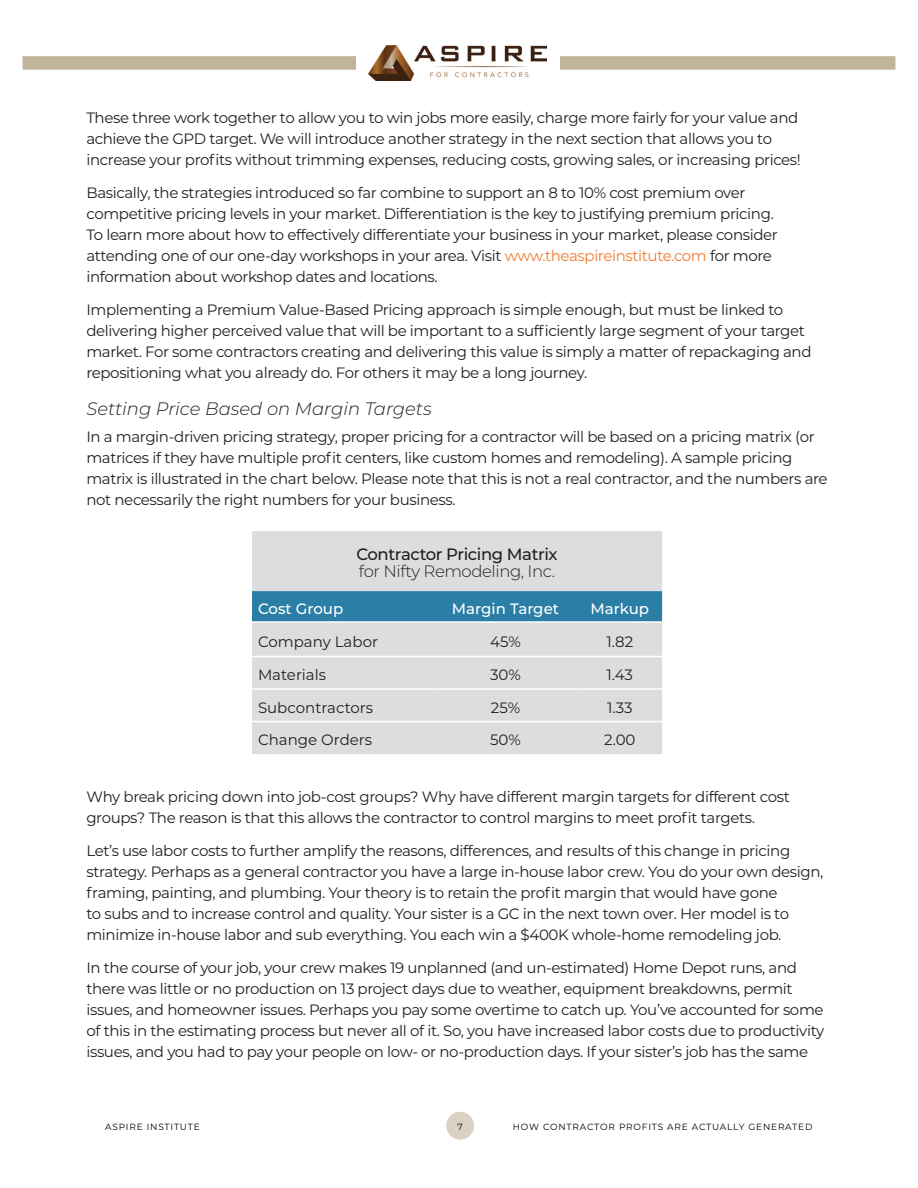
<style>
.page{position:relative;width:918px;height:1188px;background:#fff}
.page>*{position:absolute;margin:0;border:0;box-sizing:border-box;transform-origin:0 0}
.t1{font:italic 300 18px "Montserrat";color:#231f20}
.t2{font:500 16.5px/17.9px "Montserrat";letter-spacing:-.025em;color:#231f20}
.Body_Text{font:15px/21px "Montserrat";letter-spacing:-.025em;color:#231f20}
.Body_Text-2{font:15px "Montserrat";color:#231f20}
.t3{font:500 15px "Montserrat";color:#fff}
.t4{font:9px "Montserrat";letter-spacing:.09em;color:#000}
.s1{color:#ee7d30}
.s2{font-weight:300}
</style>
<div class="page">
<div style="left:22px;top:56px;width:874px;height:14px;background:#c1b49b"></div>
<div style="left:356px;top:22px;width:203px;height:73px;background:#fff"></div>
<img style="left:369px;top:45px;width:178px;height:36px">
<div style="left:446px;top:1112px;width:28px;height:28px;background:#d9d2c3;border-radius:50%"></div>
<div style="left:252px;top:531px;width:410px;height:223px;background:#dcdddf"></div>
<div style="left:252px;top:591px;width:410px;height:30px;background:#2b7ea6"></div>
<hr style="left:252px;top:621px;width:182px;height:2px;background:#fff">
<hr style="left:434px;top:621px;width:144px;height:2px;background:#fff">
<hr style="left:578px;top:621px;width:84px;height:2px;background:#fff">
<hr style="left:252px;top:656px;width:182px;height:1px;background:#fff">
<hr style="left:434px;top:656px;width:144px;height:1px;background:#fff">
<hr style="left:578px;top:656px;width:84px;height:1px;background:#fff">
<hr style="left:252px;top:688px;width:182px;height:2px;background:#fff">
<hr style="left:434px;top:688px;width:144px;height:2px;background:#fff">
<hr style="left:578px;top:688px;width:84px;height:2px;background:#fff">
<hr style="left:252px;top:721px;width:182px;height:1px;background:#fff">
<hr style="left:434px;top:721px;width:144px;height:1px;background:#fff">
<hr style="left:578px;top:721px;width:84px;height:1px;background:#fff">
<p class="Body_Text" style="left:86px;top:106px;width:716px">These three work together to allow you to win jobs more easily, charge more fairly for your value and achieve the GPD target. We will introduce another strategy in the next section that allows you to increase your profits without trimming expenses, reducing costs, growing sales, or increasing prices!</p>
<p class="Body_Text" style="left:86px;top:181px;width:693px">Basically, the strategies introduced so far combine to support an 8 to 10% cost premium over competitive pricing levels in your market. Differentiation is the key to justifying premium pricing.<br>To learn more about how to effectively differentiate your business in your market, please consider attending one of our one-day workshops in your area. Visit <span class="s1">www.theaspireinstitute.com</span> for more information about workshop dates and locations.</p>
<p class="Body_Text" style="left:86px;top:298px;width:727px">Implementing a Premium Value-Based Pricing approach is simple enough, but must be linked to delivering higher perceived value that will be important to a sufficiently large segment of your target market. For some contractors creating and delivering this value is simply a matter of repackaging and repositioning what you already do. For others it may be a long journey.</p>
<p class="t1" style="left:86px;top:396px;width:347px">Setting Price Based on Margin Targets</p>
<p class="Body_Text" style="left:86px;top:426px;width:743px">In a margin-driven pricing strategy, proper pricing for a contractor will be based on a pricing matrix (or matrices if they have multiple profit centers, like custom homes and remodeling). A sample pricing matrix is illustrated in the chart below. Please note that this is not a real contractor, and the numbers are not necessarily the right numbers for your business.</p>
<p class="t2" style="left:356px;top:544px;width:203px">Contractor Pricing Matrix <span class="s2">for Nifty Remodeling, Inc.</span></p>
<p class="t3" style="left:258px;top:598px;width:87px">Cost Group</p>
<p class="t3" style="left:452px;top:598px;width:109px">Margin Target</p>
<p class="t3" style="left:590px;top:598px;width:60px">Markup</p>
<p class="Body_Text-2" style="left:258px;top:631px;width:122px">Company Labor</p>
<p class="Body_Text" style="left:490px;top:630px;width:32px">45%</p>
<p class="Body_Text" style="left:606px;top:630px;width:28px">1.82</p>
<p class="Body_Text-2" style="left:258px;top:664px;width:70px">Materials</p>
<p class="Body_Text" style="left:490px;top:664px;width:32px">30%</p>
<p class="Body_Text" style="left:607px;top:664px;width:28px">1.43</p>
<p class="Body_Text-2" style="left:258px;top:697px;width:117px">Subcontractors</p>
<p class="Body_Text" style="left:491px;top:696px;width:31px">25%</p>
<p class="Body_Text" style="left:607px;top:696px;width:27px">1.33</p>
<p class="Body_Text-2" style="left:258px;top:729px;width:116px">Change Orders</p>
<p class="Body_Text" style="left:490px;top:729px;width:32px">50%</p>
<p class="Body_Text" style="left:604px;top:729px;width:33px">2.00</p>
<p class="Body_Text" style="left:86px;top:786px;width:705px">Why break pricing down into job-cost groups? Why have different margin targets for different cost groups? The reason is that this allows the contractor to control margins to meet profit targets.</p>
<p class="Body_Text" style="left:86px;top:840px;width:739px">Let’s use labor costs to further amplify the reasons, differences, and results of this change in pricing strategy. Perhaps as a general contractor you have a large in-house labor crew. You do your own design, framing, painting, and plumbing. Your theory is to retain the profit margin that would have gone<br>to subs and to increase control and quality. Your sister is a GC in the next town over. Her model is to minimize in-house labor and sub everything. You each win a $400K whole-home remodeling job.</p>
<p class="Body_Text" style="left:86px;top:957px;width:739px">In the course of your job, your crew makes 19 unplanned (and un-estimated) Home Depot runs, and there was little or no production on 13 project days due to weather, equipment breakdowns, permit issues, and homeowner issues. Perhaps you pay some overtime to catch up. You’ve accounted for some of this in the estimating process but never all of it. So, you have increased labor costs due to productivity issues, and you had to pay your people on low- or no-production days. If your sister’s job has the same</p>
<p class="t4" style="left:105px;top:1121px;width:96px">ASPIRE INSTITUTE</p>
<p class="t4" style="left:458px;top:1121px;width:7px">7</p>
<p class="t4" style="left:513px;top:1121px;width:301px">HOW CONTRACTOR PROFITS ARE ACTUALLY GENERATED</p>
</div>
